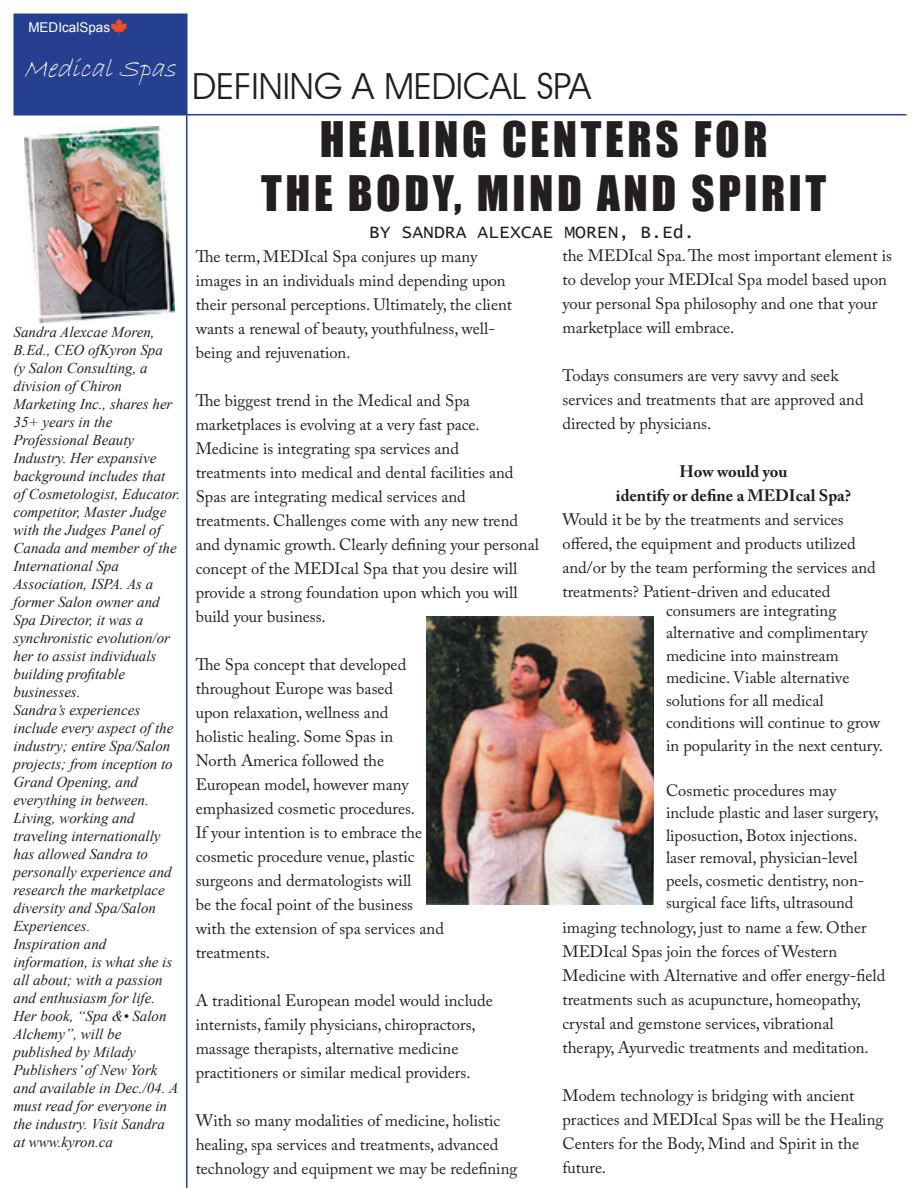
<style>
.page{position:relative;width:918px;height:1188px;background:#fff}
.page>*{position:absolute;margin:0;border:0;box-sizing:border-box;transform-origin:0 0}
.t1{font:45px/54px "Impact";letter-spacing:.08em;color:#231f20;text-align:center}
.t2{font:36px "Avant Garde IT Cby BT";color:#231f20}
.t3{font:italic 27px "Bradley Hand ITC";color:#fff}
.t4{font:18px "Lucida Console";color:#231f20}
.t5{font:16.5px/24px "Adobe Caslon Pro";color:#231f20}
.t6{font:700 16.5px/24px "Adobe Caslon Pro";color:#231f20;text-align:center}
.t7{font:italic 15px/18px "Times New Roman";color:#231f20}
.t8{font:13.5px "Arial";color:#fff}
</style>
<div class="page">
<div style="left:14px;top:14px;width:173px;height:101px;background:#25408f"></div>
<div style="left:14px;top:14px;width:174px;height:102px;border:2px solid #25408f"></div>
<hr style="left:186px;top:115px;width:1px;height:1073px;background:#25408f">
<hr style="left:186px;top:114px;width:720px;height:1px;background:#25408f">
<img style="left:24px;top:126px;width:150px;height:197px">
<img style="left:426px;top:617px;width:228px;height:288px">
<svg style="left:111px;top:18px;width:16px;height:18px"></svg>
<p class="t8" style="left:28px;top:18px;width:83px">MEDIcalSpas</p>
<h3 class="t3" style="left:24px;top:51px;width:163px">MedicalSp as</h3>
<p class="t7" style="left:14px;top:323px;width:168px">Sandra Alexcae Moren,<br>B.Ed., CEO ofKyron Spa<br>(y Salon Consulting, a division of Chiron<br>Marketing Inc., shares her<br>35+ years in the<br>Professional Beauty<br>Industry. Her expansive background includes that of Cosmetologist, Educator. competitor, Master Judge with the Judges Panel of<br>Canada and member of the<br>International Spa<br>Association, ISPA. As a former Salon owner and<br>Spa Director, it was a synchronistic evolution/or her to assist individuals building profitable businesses.<br>Sandra’s experiences include every aspect of the industry; entire Spa/Salon projects; from inception to<br>Grand Opening, and everything in between.<br>Living, working and traveling internationally has allowed Sandra to personally experience and research the marketplace diversity and Spa/Salon<br>Experiences.<br>Inspiration and information, is what she is all about; with a passion and enthusiasm for life.<br>Her book, “Spa &amp;• Salon<br>Alchemy”, will be published by Milady<br>Publishers’ of New York and available in Dec./04. A must read for everyone in the industry. Visit Sandra at www.kyron.ca</p>
<h2 class="t2" style="left:192px;top:64px;width:400px">DEFINING A MEDICAL SPA</h2>
<h1 class="t1" style="left:261px;top:111px;width:567px">HEALING CENTERS FOR<br>THE BODY, MIND AND SPIRIT</h1>
<p class="t4" style="left:369px;top:223px;width:327px">BY SANDRA ALEXCAE MOREN, B.Ed.</p>
<p class="t5" style="left:196px;top:244px;width:318px">The term, MEDIcal Spa conjures up many images in an individuals mind depending upon their personal perceptions. Ultimately, the client wants a renewal of beauty, youthfulness, well&shy;being and rejuvenation.</p>
<p class="t5" style="left:196px;top:388px;width:345px">The biggest trend in the Medical and Spa marketplaces is evolving at a very fast pace.<br>Medicine is integrating spa services and<br>treatments into medical and dental facilities and Spas are integrating medical services and treatments. Challenges come with any new trend and dynamic growth. Clearly defining your personal concept of the MEDIcal Spa that you desire will provide a strong foundation upon which you will build your business.</p>
<p class="t5" style="left:196px;top:652px;width:250px">The Spa concept that developed throughout Europe was based<br>upon relaxation, wellness and<br>holistic healing. Some Spas in<br>North America followed the<br>European model, however many emphasized cosmetic procedures.<br>If your intention is to embrace the cosmetic procedure venue, plastic surgeons and dermatologists will<br>be the focal point of the business with the extension of spa services and treatments.</p>
<p class="t5" style="left:196px;top:988px;width:299px">A traditional European model would include internists, family physicians, chiropractors, massage therapists, alternative medicine practitioners or similar medical providers.</p>
<p class="t5" style="left:196px;top:1108px;width:323px">With so many modalities of medicine, holistic healing, spa services and treatments, advanced technology and equipment we may be redefining</p>
<p class="t5" style="left:563px;top:243px;width:331px">the MEDIcal Spa. The most important element is to develop your MEDIcal Spa model based upon your personal Spa philosophy and one that your marketplace will embrace.</p>
<p class="t5" style="left:563px;top:363px;width:303px">Todays consumers are very savvy and seek services and treatments that are approved and directed by physicians.</p>
<p class="t6" style="left:616px;top:459px;width:237px">How would you<br>identify or define a MEDIcal Spa?</p>
<p class="t5" style="left:563px;top:507px;width:315px">Would it be by the treatments and services offered, the equipment and products utilized and/or by the team performing the services and treatments? Patient-driven and educated</p>
<p class="t5" style="left:666px;top:599px;width:218px;line-height:22.5px">consumers are integrating alternative and complimentary medicine into mainstream medicine. Viable alternative solutions for all medical conditions will continue to grow in popularity in the next century.</p>
<p class="t5" style="left:666px;top:779px;width:214px;line-height:22.5px">Cosmetic procedures may include plastic and laser surgery, liposuction, Botox injections. laser removal, physician-level peels, cosmetic dentistry, non&shy;surgical face lifts, ultrasound</p>
<p class="t5" style="left:563px;top:915px;width:324px">imaging technology, just to name a few. Other MEDIcal Spas join the forces of Western Medicine with Alternative and offer energy-field treatments such as acupuncture, homeopathy, crystal and gemstone services, vibrational therapy, Ayurvedic treatments and meditation.</p>
<p class="t5" style="left:563px;top:1083px;width:322px">Modem technology is bridging with ancient practices and MEDIcal Spas will be the Healing Centers for the Body, Mind and Spirit in the future.</p>
</div>
